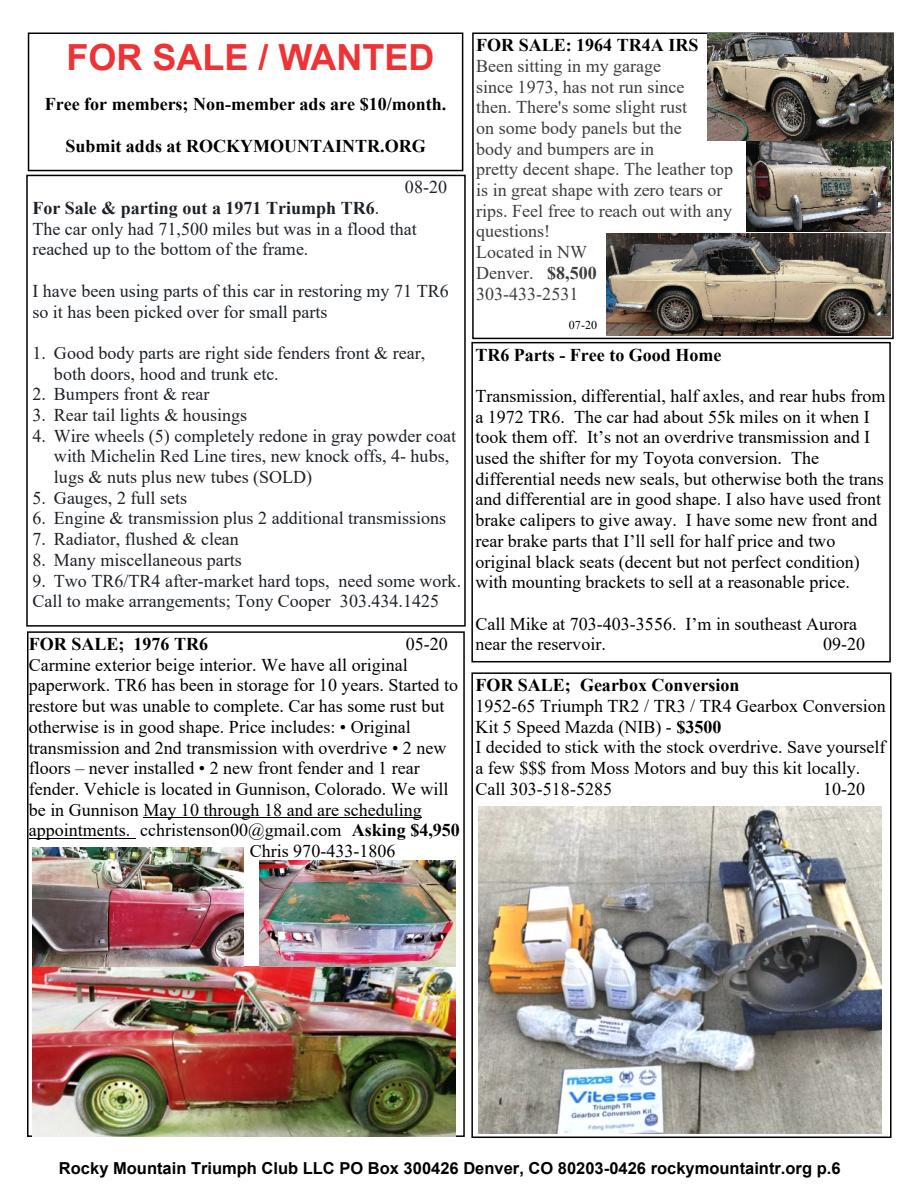
<style>
.page{position:relative;width:918px;height:1188px;background:#fff}
.page>*{position:absolute;margin:0;border:0;box-sizing:border-box;transform-origin:0 0}
.t1{font:700 36px "Arial";color:#ee3337}
.t2{font:18px/20.7px "Times New Roman";color:#000}
.t3{font:18px/20.7px "Times New Roman";color:#1d2228}
.t4{font:18px/20.7px "Times New Roman";color:#3e3e3e}
.t5{font:700 18px "Times New Roman";color:#000}
.t6{font:700 16.5px "Arial";color:#000}
.t7{font:12px "Times New Roman";color:#000}
.s1{font-weight:700}
</style>
<div class="page">
<svg style="left:28px;top:33px;width:435px;height:138px"></svg>
<div style="left:26px;top:175px;width:440px;height:452px;border:2px solid #000"></div>
<div style="left:472px;top:33px;width:422px;height:306px;border:2px solid #000"></div>
<div style="left:27px;top:631px;width:438px;height:506px;border:2px solid #000"></div>
<hr style="left:144px;top:817px;width:278px;height:1px;background:#000">
<hr style="left:29px;top:838px;width:107px;height:1px;background:#000">
<div style="left:471px;top:342px;width:420px;height:320px;border:2px solid #000"></div>
<div style="left:471px;top:672px;width:421px;height:466px;border:2px solid #000"></div>
<img style="left:33px;top:966px;width:423px;height:170px">
<img style="left:33px;top:848px;width:210px;height:118px">
<img style="left:260px;top:861px;width:195px;height:105px">
<img style="left:707px;top:33px;width:186px;height:107px">
<img style="left:607px;top:234px;width:284px;height:101px">
<img style="left:746px;top:142px;width:145px;height:90px">
<img style="left:479px;top:807px;width:403px;height:326px">
<h1 class="t1" style="left:67px;top:44px;width:369px">FOR SALE / WANTED</h1>
<p class="t5" style="left:45px;top:98px;width:403px">Free for members; Non-member ads are $10/month.</p>
<p class="t5" style="left:65px;top:139px;width:362px">Submit adds at ROCKYMOUNTAINTR.ORG</p>
<p class="t3" style="left:405px;top:179px;width:44px">08-20</p>
<p class="t3" style="left:32px;top:199px;width:386px"><span class="s1">For Sale &amp; parting out a 1971 Triumph TR6</span>.<br>The car only had 71,500 miles but was in a flood that reached up to the bottom of the frame.</p>
<p class="t3" style="left:32px;top:282px;width:418px">I have been using parts of this car in restoring my 71 TR6 so it has been picked over for small parts</p>
<p class="t3" style="left:54px;top:344px;width:373px;text-indent:-22px">1. Good body parts are right side fenders front &amp; rear, both doors, hood and trunk etc.</p>
<p class="t3" style="left:32px;top:386px;width:179px">2. Bumpers front &amp; rear</p>
<p class="t3" style="left:32px;top:406px;width:216px">3. Rear tail lights &amp; housings</p>
<p class="t3" style="left:54px;top:427px;width:404px;text-indent:-22px">4. Wire wheels (5) completely redone in gray powder coat with Michelin Red Line tires, new knock offs, 4- hubs, lugs &amp; nuts plus new tubes (SOLD)</p>
<p class="t3" style="left:32px;top:489px;width:156px">5. Gauges, 2 full sets</p>
<p class="t3" style="left:32px;top:510px;width:415px">6. Engine &amp; transmission plus 2 additional transmissions</p>
<p class="t3" style="left:32px;top:530px;width:208px">7. Radiator, flushed &amp; clean</p>
<p class="t3" style="left:32px;top:551px;width:211px">8. Many miscellaneous parts</p>
<p class="t3" style="left:32px;top:572px;width:430px">9. Two TR6/TR4 after-market hard tops, need some work.<br>Call to make arrangements; Tony Cooper 303.434.1425</p>
<p class="t5" style="left:29px;top:638px;width:181px">FOR SALE; 1976 TR6</p>
<p class="t2" style="left:406px;top:635px;width:44px">05-20</p>
<p class="t2" style="left:29px;top:656px;width:380px">Carmine exterior beige interior. We have all original</p>
<p class="t2" style="left:29px;top:677px;width:431px">paperwork. TR6 has been in storage for 10 years. Started to</p>
<p class="t2" style="left:29px;top:698px;width:417px">restore but was unable to complete. Car has some rust but</p>
<p class="t2" style="left:29px;top:718px;width:383px">otherwise is in good shape. Price includes: • Original</p>
<p class="t2" style="left:29px;top:739px;width:419px">transmission and 2nd transmission with overdrive • 2 new</p>
<p class="t2" style="left:29px;top:760px;width:392px">floors – never installed • 2 new front fender and 1 rear</p>
<p class="t2" style="left:29px;top:780px;width:421px">fender. Vehicle is located in Gunnison, Colorado. We will</p>
<p class="t2" style="left:29px;top:801px;width:394px">be in Gunnison May 10 through 18 and are scheduling</p>
<p class="t2" style="left:29px;top:822px;width:433px">appointments. cchristenson00@gmail.com <span class="s1">Asking $4,950</span></p>
<p class="t2" style="left:250px;top:842px;width:147px">Chris 970-433-1806</p>
<p class="t5" style="left:476px;top:39px;width:224px">FOR SALE: 1964 TR4A IRS</p>
<p class="t4" style="left:476px;top:57px;width:258px">Been sitting in my garage<br>since 1973, has not run since<br>then. There's some slight rust<br>on some body panels but the<br>body and bumpers are in<br>pretty decent shape. The leather top is in great shape with zero tears or rips. Feel free to reach out with any questions!<br>Located in NW<br>Denver. <span class="s1">$8,500<br></span>303-433-2531</p>
<p class="t7" style="left:569px;top:320px;width:30px">07-20</p>
<p class="t5" style="left:475px;top:348px;width:248px">TR6 Parts - Free to Good Home</p>
<p class="t2" style="left:475px;top:387px;width:412px">Transmission, differential, half axles, and rear hubs from a 1972 TR6. The car had about 55k miles on it when I took them off. It’s not an overdrive transmission and I used the shifter for my Toyota conversion. The differential needs new seals, but otherwise both the trans and differential are in good shape. I also have used front brake calipers to give away. I have some new front and rear brake parts that I’ll sell for half price and two original black seats (decent but not perfect condition) with mounting brackets to sell at a reasonable price.</p>
<p class="t2" style="left:475px;top:615px;width:383px">Call Mike at 703-403-3556. I’m in southeast Aurora near the reservoir.</p>
<p class="t2" style="left:823px;top:636px;width:44px">09-20</p>
<p class="t5" style="left:475px;top:679px;width:266px">FOR SALE; Gearbox Conversion</p>
<p class="t2" style="left:475px;top:697px;width:412px">1952-65 Triumph TR2 / TR3 / TR4 Gearbox Conversion Kit 5 Speed Mazda (NIB) - <span class="s1">$3500<br></span>I decided to stick with the stock overdrive. Save yourself a few $$$ from Moss Motors and buy this kit locally.<br>Call 303-518-5285</p>
<p class="t2" style="left:823px;top:780px;width:44px">10-20</p>
<p class="t6" style="left:59px;top:1162px;width:783px">Rocky Mountain Triumph Club LLC PO Box 300426 Denver, CO 80203-0426 rockymountaintr.org p.6</p>
</div>
